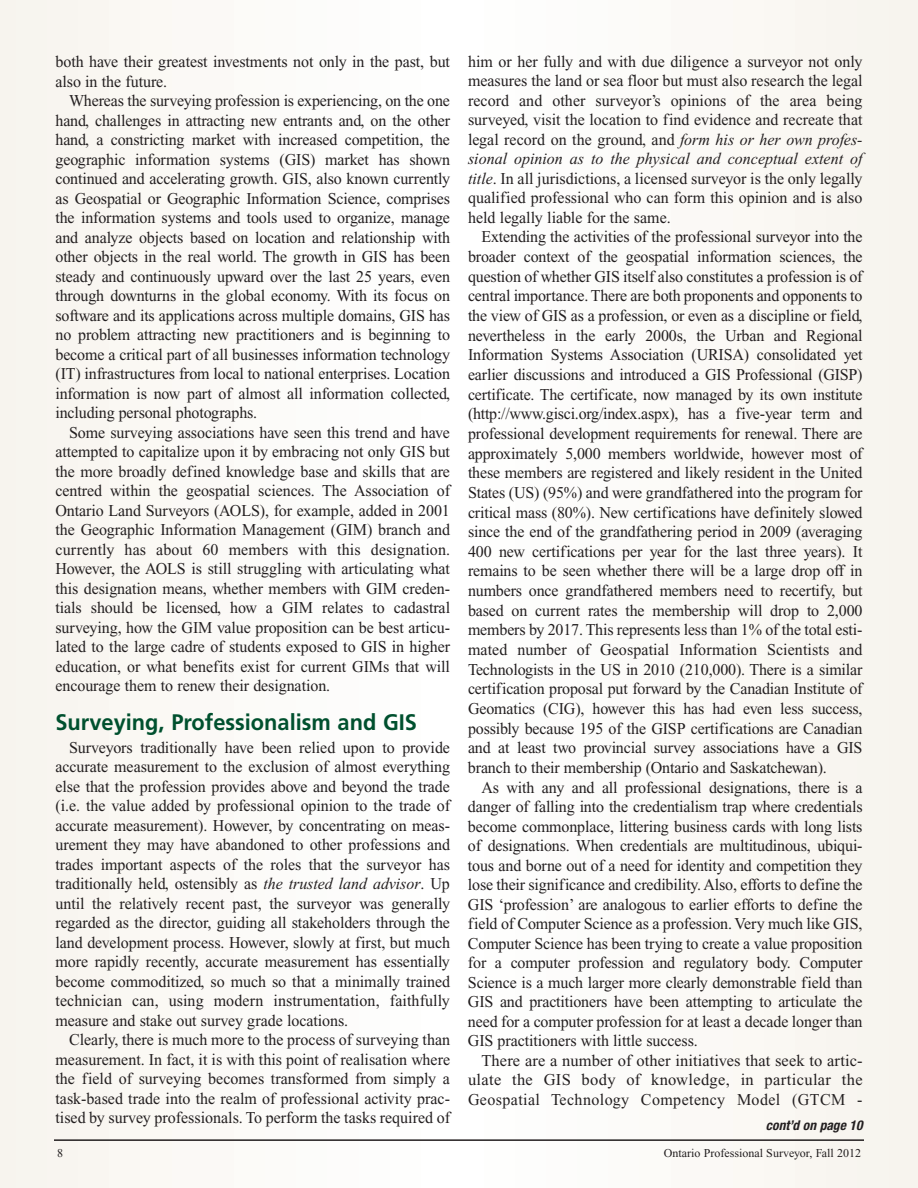
<style>
.page{position:relative;width:918px;height:1188px;background:#f7f4ee}
.page>*{position:absolute;margin:0;border:0;box-sizing:border-box;transform-origin:0 0}
.t1{font:700 22.5px "Frutiger";color:#00502e}
.t2{font:16.5px/19.5px "Times New Roman";letter-spacing:-.005em;color:#231f20;text-align:justify}
.t3{font:italic 700 condensed 13.5px "Helvetica Neue";color:#231f20}
.t4{font:12px "Times New Roman";color:#231f20}
.s1{font-style:italic}
</style>
<div class="page">
<div style="left:110px;top:0;width:685px;height:1188px;background:#faf8f3"></div>
<div style="left:234px;top:0;width:436px;height:1188px;background:#fcfbf8"></div>
<div style="left:359px;top:0;width:187px;height:1188px;background:#fdfdfc"></div>
<hr style="left:54px;top:1139px;width:810px;height:2px;background:#231f20">
<p class="t2" style="left:56px;top:53px;width:396px">both have their greatest investments not only in the past, but also in the future.</p>
<p class="t2" style="left:56px;top:93px;width:396px;text-indent:13px">Whereas the surveying profession is experiencing, on the one hand, challenges in attracting new entrants and, on the other hand, a constricting market with increased competition, the geographic information systems (GIS) market has shown continued and accelerating growth. GIS, also known currently as Geospatial or Geographic Information Science, comprises the information systems and tools used to organize, manage and analyze objects based on location and relationship with other objects in the real world. The growth in GIS has been steady and continuously upward over the last 25 years, even through downturns in the global economy. With its focus on software and its applications across multiple domains, GIS has no problem attracting new practitioners and is beginning to become a critical part of all businesses information technology (IT) infrastructures from local to national enterprises. Location information is now part of almost all information collected, including personal photographs.</p>
<p class="t2" style="left:56px;top:424px;width:396px;text-indent:14px">Some surveying associations have seen this trend and have attempted to capitalize upon it by embracing not only GIS but the more broadly defined knowledge base and skills that are centred within the geospatial sciences. The Association of Ontario Land Surveyors (AOLS), for example, added in 2001 the Geographic Information Management (GIM) branch and currently has about 60 members with this designation.<br>However, the AOLS is still struggling with articulating what this designation means, whether members with GIM creden&shy;tials should be licensed, how a GIM relates to cadastral surveying, how the GIM value proposition can be best articu&shy;lated to the large cadre of students exposed to GIS in higher education, or what benefits exist for current GIMs that will encourage them to renew their designation.</p>
<h1 class="t1" style="left:56px;top:713px;width:363px">Surveying, Professionalism and GIS</h1>
<p class="t2" style="left:55px;top:739px;width:396px;text-indent:14px">Surveyors traditionally have been relied upon to provide accurate measurement to the exclusion of almost everything else that the profession provides above and beyond the trade (i.e. the value added by professional opinion to the trade of accurate measurement). However, by concentrating on meas&shy;urement they may have abandoned to other professions and trades important aspects of the roles that the surveyor has traditionally held, ostensibly as <span class="s1">the trusted land advisor</span>. Up until the relatively recent past, the surveyor was generally regarded as the director, guiding all stakeholders through the land development process. However, slowly at first, but much more rapidly recently, accurate measurement has essentially become commoditized, so much so that a minimally trained technician can, using modern instrumentation, faithfully measure and stake out survey grade locations.</p>
<p class="t2" style="left:55px;top:1032px;width:396px;text-indent:14px">Clearly, there is much more to the process of surveying than measurement. In fact, it is with this point of realisation where the field of surveying becomes transformed from simply a task-based trade into the realm of professional activity prac&shy;tised by survey professionals. To perform the tasks required of</p>
<p class="t2" style="left:468px;top:53px;width:396px">him or her fully and with due diligence a surveyor not only measures the land or sea floor but must also research the legal record and other surveyor’s opinions of the area being surveyed, visit the location to find evidence and recreate that legal record on the ground, and <span class="s1">form his or her own profes&shy;sional opinion as to the physical and conceptual extent of title</span>. In all jurisdictions, a licensed surveyor is the only legally qualified professional who can form this opinion and is also held legally liable for the same.</p>
<p class="t2" style="left:468px;top:229px;width:396px;text-indent:14px">Extending the activities of the professional surveyor into the broader context of the geospatial information sciences, the question of whether GIS itself also constitutes a profession is of central importance. There are both proponents and opponents to the view of GIS as a profession, or even as a discipline or field, nevertheless in the early 2000s, the Urban and Regional Information Systems Association (URISA) consolidated yet earlier discussions and introduced a GIS Professional (GISP) certificate. The certificate, now managed by its own institute (http://www.gisci.org/index.aspx), has a five-year term and professional development requirements for renewal. There are approximately 5,000 members worldwide, however most of these members are registered and likely resident in the United States (US) (95%) and were grandfathered into the program for critical mass (80%). New certifications have definitely slowed since the end of the grandfathering period in 2009 (averaging 400 new certifications per year for the last three years). It remains to be seen whether there will be a large drop off in numbers once grandfathered members need to recertify, but based on current rates the membership will drop to 2,000 members by 2017. This represents less than 1% of the total esti&shy;mated number of Geospatial Information Scientists and Technologists in the US in 2010 (210,000). There is a similar certification proposal put forward by the Canadian Institute of Geomatics (CIG), however this has had even less success, possibly because 195 of the GISP certifications are Canadian and at least two provincial survey associations have a GIS branch to their membership (Ontario and Saskatchewan).</p>
<p class="t2" style="left:468px;top:779px;width:396px;text-indent:14px">As with any and all professional designations, there is a danger of falling into the credentialism trap where credentials become commonplace, littering business cards with long lists of designations. When credentials are multitudinous, ubiqui&shy;tous and borne out of a need for identity and competition they lose their significance and credibility. Also, efforts to define the GIS ‘profession’ are analogous to earlier efforts to define the field of Computer Science as a profession. Very much like GIS, Computer Science has been trying to create a value proposition for a computer profession and regulatory body. Computer Science is a much larger more clearly demonstrable field than GIS and practitioners have been attempting to articulate the need for a computer profession for at least a decade longer than GIS practitioners with little success.</p>
<p class="t2" style="left:468px;top:1052px;width:396px;text-indent:14px">There are a number of other initiatives that seek to artic&shy;ulate the GIS body of knowledge, in particular the Geospatial Technology Competency Model (GTCM -</p>
<p class="t3" style="left:766px;top:1120px;width:98px">cont’d on page 10</p>
<p class="t4" style="left:57px;top:1148px;width:7px">8</p>
<p class="t4" style="left:664px;top:1148px;width:199px">Ontario Professional Surveyor, Fall 2012</p>
</div>
